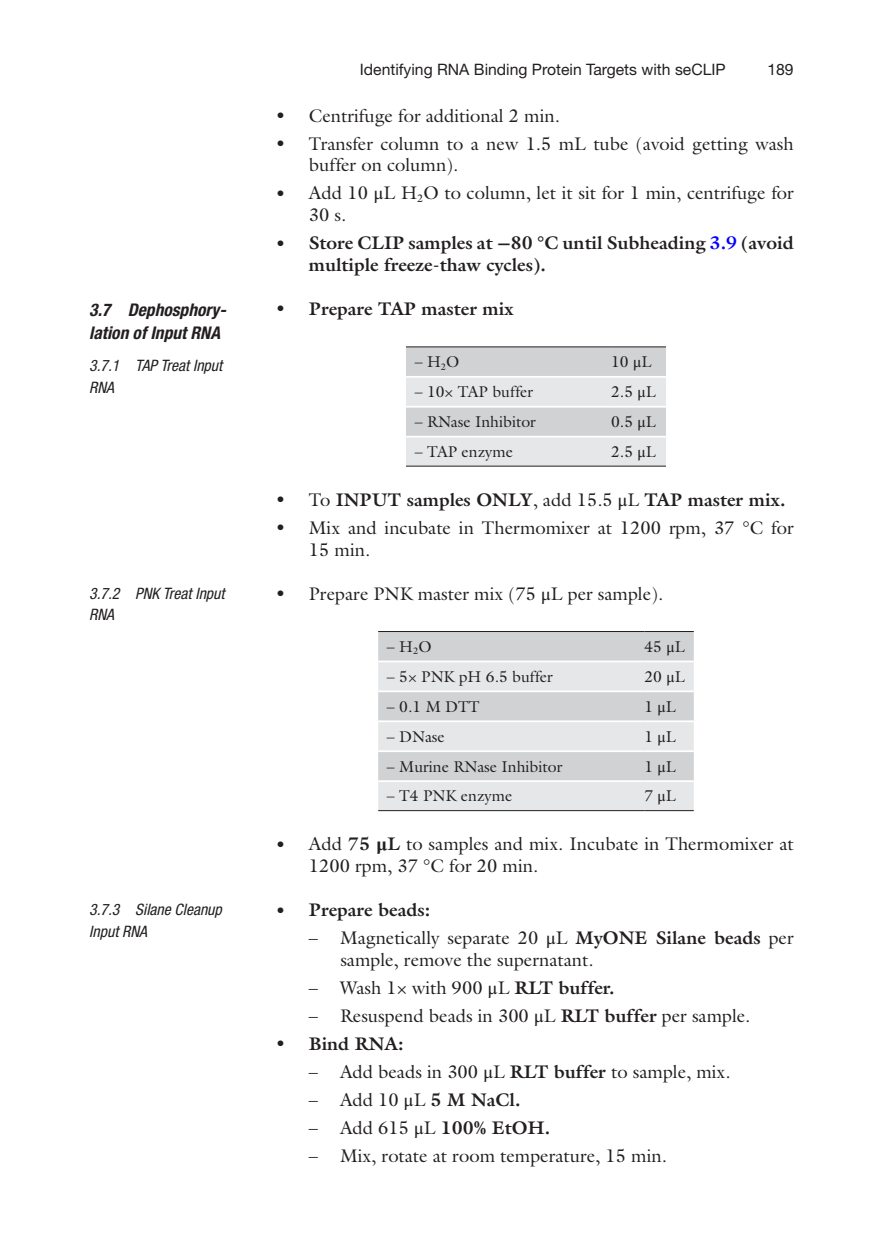
<style>
.page{position:relative;width:883px;height:1260px;background:#fff}
.page>*{position:absolute;margin:0;border:0;box-sizing:border-box;transform-origin:0 0}
.t1{font:18.38px/21.9px "Bjhpsh Galliard";color:#231f20}
.t2{font:700 18.38px/21.9px "Tbhpvw Galliard";color:#231f20}
.t3{font:italic 700 condensed 17.5px/22.8px "Yxylkk Helvetica Neue";color:#231f20}
.t4{font:15.75px "Bjhpsh Galliard";color:#231f20}
.t5{font:italic condensed 15.75px/21.9px "Dmvrnl Helvetica Neue";color:#231f20}
.t6{font:15.75px "Dgswhh Helvetica Neue";color:#231f20}
.s1{font-family:"Ljbtgp STIX General"}
.s2{font-family:"Vpdcfr STIX General"}
.s3{color:#00f}
.s4{font-family:"Bjhpsh Galliard";font-weight:400}
.s5{font-family:"Ljbtgp STIX General";font-weight:400}
.s6{font-family:"Tbhpvw Galliard";font-weight:700}
.s7{font-family:"Vpdcfr STIX General";font-weight:700}
</style>
<div class="page">
<svg style="left:406px;top:347px;width:260px;height:119px;background:#dadbdd"></svg>
<hr style="left:406px;top:346px;width:205px;height:1px;background:#231f20">
<hr style="left:611px;top:346px;width:55px;height:1px;background:#231f20">
<hr style="left:406px;top:376px;width:205px;height:2px;background:#fff">
<hr style="left:611px;top:376px;width:55px;height:2px;background:#fff">
<hr style="left:406px;top:406px;width:205px;height:2px;background:#fff">
<hr style="left:611px;top:406px;width:55px;height:2px;background:#fff">
<hr style="left:406px;top:436px;width:205px;height:2px;background:#fff">
<hr style="left:611px;top:436px;width:55px;height:2px;background:#fff">
<hr style="left:406px;top:466px;width:205px;height:1px;background:#231f20">
<hr style="left:611px;top:466px;width:55px;height:1px;background:#231f20">
<div style="left:378px;top:632px;width:316px;height:29px;background:#d1d2d4"></div>
<svg style="left:378px;top:662px;width:316px;height:148px;background:#dddee0"></svg>
<hr style="left:378px;top:631px;width:266px;height:1px;background:#231f20">
<hr style="left:644px;top:631px;width:50px;height:1px;background:#231f20">
<hr style="left:378px;top:690px;width:266px;height:2px;background:#fff">
<hr style="left:644px;top:690px;width:50px;height:2px;background:#fff">
<hr style="left:378px;top:720px;width:266px;height:2px;background:#fff">
<hr style="left:644px;top:720px;width:50px;height:2px;background:#fff">
<hr style="left:378px;top:750px;width:266px;height:2px;background:#fff">
<hr style="left:644px;top:750px;width:50px;height:2px;background:#fff">
<hr style="left:378px;top:780px;width:266px;height:2px;background:#fff">
<hr style="left:644px;top:780px;width:50px;height:2px;background:#fff">
<hr style="left:378px;top:810px;width:266px;height:1px;background:#231f20">
<hr style="left:644px;top:810px;width:50px;height:1px;background:#231f20">
<p class="t3" style="left:89px;top:298px;width:137px">3.7 Dephosphory&shy;lation of Input RNA</p>
<p class="t5" style="left:89px;top:355px;width:135px">3.7.1 TAP Treat Input<br>RNA</p>
<p class="t5" style="left:89px;top:582px;width:137px">3.7.2 PNK Treat Input<br>RNA</p>
<p class="t5" style="left:89px;top:898px;width:134px">3.7.3 Silane Cleanup<br>Input RNA</p>
<p class="t6" style="left:360px;top:60px;width:367px">Identifying RNA Binding Protein Targets with seCLIP</p>
<p class="t6" style="left:767px;top:60px;width:28px">189</p>
<p class="t1" style="left:277px;top:104px;width:284px">● Centrifuge for additional 2 min.</p>
<p class="t1" style="left:309px;top:132px;width:486px;text-indent:-32px">● Transfer column to a new 1.5 mL tube (avoid getting wash buffer on column).</p>
<p class="t1" style="left:309px;top:182px;width:486px;text-indent:-31px">● Add 10 <span class="s1">μ</span>L H<sub>2</sub>O to column, let it sit for 1 min, centrifuge for<br>30 s.</p>
<p class="t2" style="left:309px;top:232px;width:486px;text-indent:-32px">● Store CLIP samples at <span class="s2">−</span>80 °C until Subheading <span class="s3">3.9</span> (avoid multiple freeze-thaw cycles).</p>
<p class="t2" style="left:277px;top:298px;width:238px">● Prepare TAP master mix</p>
<p class="t4" style="left:415px;top:352px;width:46px">– H<sub>2</sub>O</p>
<p class="t4" style="left:611px;top:352px;width:42px">10 <span class="s1">μ</span>L</p>
<p class="t4" style="left:415px;top:382px;width:120px">– 10× TAP buffer</p>
<p class="t4" style="left:611px;top:382px;width:46px">2.5 <span class="s1">μ</span>L</p>
<p class="t4" style="left:415px;top:412px;width:123px">– RNase Inhibitor</p>
<p class="t4" style="left:611px;top:412px;width:46px">0.5 <span class="s1">μ</span>L</p>
<p class="t4" style="left:415px;top:442px;width:100px">– TAP enzyme</p>
<p class="t4" style="left:611px;top:442px;width:46px">2.5 <span class="s1">μ</span>L</p>
<p class="t2" style="left:277px;top:489px;width:510px">● <span class="s4">To</span> INPUT samples ONLY<span class="s4">, add 15.5</span> <span class="s5">μ</span><span class="s4">L</span> TAP master mix.</p>
<p class="t1" style="left:309px;top:517px;width:486px;text-indent:-32px">● Mix and incubate in Thermomixer at 1200 rpm, 37 °C for<br>15 min.</p>
<p class="t1" style="left:277px;top:582px;width:387px">● Prepare PNK master mix (75 <span class="s1">μ</span>L per sample).</p>
<p class="t4" style="left:387px;top:637px;width:46px">– H<sub>2</sub>O</p>
<p class="t4" style="left:644px;top:637px;width:42px">45 <span class="s1">μ</span>L</p>
<p class="t4" style="left:387px;top:667px;width:167px">– 5× PNK pH 6.5 buffer</p>
<p class="t4" style="left:644px;top:667px;width:42px">20 <span class="s1">μ</span>L</p>
<p class="t4" style="left:387px;top:696px;width:94px">– 0.1 M DTT</p>
<p class="t4" style="left:644px;top:696px;width:33px">1 <span class="s1">μ</span>L</p>
<p class="t4" style="left:387px;top:726px;width:59px">– DNase</p>
<p class="t4" style="left:644px;top:726px;width:33px">1 <span class="s1">μ</span>L</p>
<p class="t4" style="left:387px;top:756px;width:177px">– Murine RNase Inhibitor</p>
<p class="t4" style="left:644px;top:756px;width:33px">1 <span class="s1">μ</span>L</p>
<p class="t4" style="left:387px;top:786px;width:127px">– T4 PNK enzyme</p>
<p class="t4" style="left:644px;top:786px;width:33px">7 <span class="s1">μ</span>L</p>
<p class="t1" style="left:309px;top:833px;width:486px;text-indent:-32px">● Add <span class="s6">75</span> <span class="s7">μ</span><span class="s6">L</span> to samples and mix. Incubate in Thermomixer at<br>1200 rpm, 37 °C for 20 min.</p>
<p class="t2" style="left:277px;top:899px;width:155px">● Prepare beads:</p>
<p class="t1" style="left:340px;top:927px;width:455px;text-indent:-31px">– Magnetically separate 20 <span class="s1">μ</span>L <span class="s6">MyONE Silane beads</span> per sample, remove the supernatant.</p>
<p class="t1" style="left:309px;top:977px;width:307px">– Wash 1× with 900 <span class="s1">μ</span>L <span class="s6">RLT buffer.</span></p>
<p class="t1" style="left:309px;top:1005px;width:443px">– Resuspend beads in 300 <span class="s1">μ</span>L <span class="s6">RLT buffer</span> per sample.</p>
<p class="t2" style="left:277px;top:1033px;width:128px">● Bind RNA:</p>
<p class="t1" style="left:309px;top:1061px;width:423px">– Add beads in 300 <span class="s1">μ</span>L <span class="s6">RLT buffer</span> to sample, mix.</p>
<p class="t1" style="left:309px;top:1089px;width:213px">– Add 10 <span class="s1">μ</span>L <span class="s6">5 M NaCl.</span></p>
<p class="t2" style="left:309px;top:1117px;width:243px"><span class="s4">– Add 615</span> <span class="s5">μ</span><span class="s4">L</span> 100% EtOH.</p>
<p class="t1" style="left:309px;top:1145px;width:360px">– Mix, rotate at room temperature, 15 min.</p>
</div>
